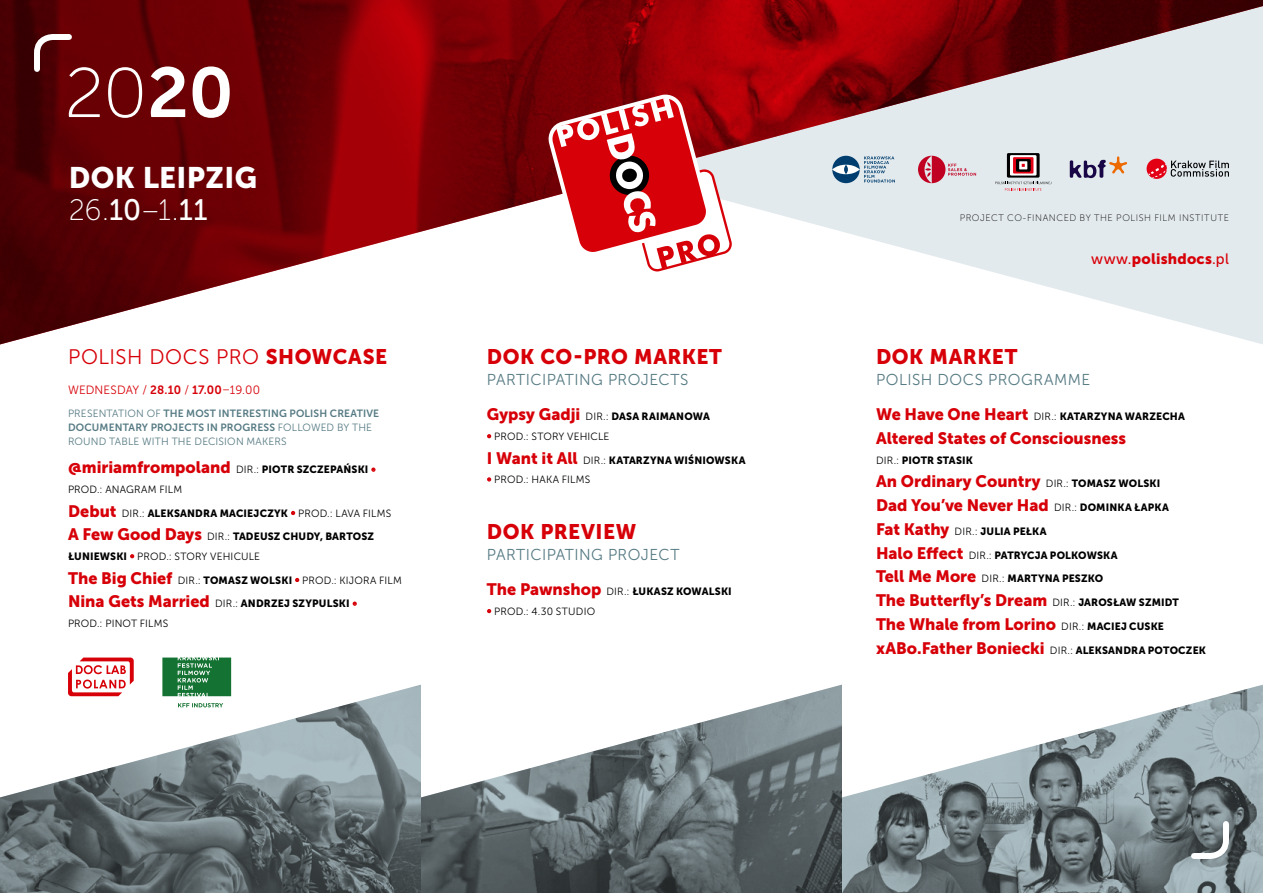
<style>
.page{position:relative;width:1263px;height:893px;background:#fff}
.page>*{position:absolute;margin:0;border:0;box-sizing:border-box;transform-origin:0 0}
.t1{font:29.55px "Museo Sans 900";letter-spacing:.015em;color:#fff}
.t2{font:29.55px "Museo Sans 100";color:#fff}
.t3{font:21px "Museo Sans 900";letter-spacing:.025em;color:#d70008}
.t4{font:21px "Museo Sans 300";letter-spacing:.025em;color:#d70008}
.t5{font:16.5px/23.7px "Museo Sans 900";color:#d70008}
.t6{font:15.75px "Museo Sans 300";letter-spacing:.03em;color:#557a83}
.t7{font:15px "Museo Sans 900";letter-spacing:.015em;color:#d70008}
.t8{font:12px "Museo Sans 300";letter-spacing:.01em;color:#d70008}
.t9{font:10.5px "Museo Sans 900";letter-spacing:.015em;color:#000}
.t10{font:10.5px "Museo Sans 300";letter-spacing:.015em;color:#000}
.t11{font:10.5px/14.2px "Museo Sans 700";letter-spacing:.015em;color:#557a83}
.t12{font:10.5px "Museo Sans 300";letter-spacing:.02em;color:#557a83}
.t13{font:9.45px "Museo Sans 100";letter-spacing:.06em;color:#000}
.s1{font-family:"Museo Sans 500"}
.s2{font-family:"Museo Sans 900"}
.s3{font-family:"Museo Sans 700"}
.s4{font-family:"Museo Sans 300"}
.s5{font-family:"Museo Sans 300";font-size:10.5px;color:#000}
.s6{font-size:10.5px;color:#000}
.s7{font-family:"Museo Sans 300";font-size:10.5px}
.s8{font-family:"Museo Sans 900";font-size:16.5px;color:#d70008}
.s9{color:#d70008}
.s10{font-size:16.5px;color:#d70008}
.s11{font-family:"Museo Sans 300";color:#d70008}
</style>
<div class="page">
<img style="left:842px;top:685px;width:421px;height:208px">
<svg style="left:421px;top:685px;width:421px;height:208px"></svg>
<svg style="left:0;top:685px;width:421px;height:208px"></svg>
<img style="left:0;top:0;width:1263px;height:344px">
<svg style="left:548px;top:95px;width:184px;height:176px"></svg>
<svg style="left:371px;top:468px;width:5px;height:4px"></svg>
<svg style="left:291px;top:511px;width:4px;height:4px"></svg>
<svg style="left:130px;top:554px;width:4px;height:4px"></svg>
<svg style="left:295px;top:578px;width:4px;height:4px"></svg>
<svg style="left:353px;top:602px;width:4px;height:4px"></svg>
<svg style="left:487px;top:434px;width:4px;height:4px"></svg>
<svg style="left:487px;top:477px;width:4px;height:5px"></svg>
<svg style="left:487px;top:609px;width:4px;height:4px"></svg>
<svg style="left:162px;top:657px;width:69px;height:39px;background:#33844d"></svg>
<svg style="left:178px;top:703px;width:45px;height:4px"></svg>
<svg style="left:68px;top:657px;width:66px;height:39px"></svg>
<svg style="left:31px;top:31px;width:199px;height:87px"></svg>
<svg style="left:1188px;top:818px;width:44px;height:44px"></svg>
<svg style="left:832px;top:156px;width:63px;height:27px;background:#93adc0"></svg>
<div style="left:1007px;top:153px;width:32px;height:25px;background:#000"></div>
<div style="left:1010px;top:155px;width:26px;height:21px;background:#fff"></div>
<div style="left:1013px;top:157px;width:20px;height:17px;background:#e30015"></div>
<svg style="left:1016px;top:159px;width:14px;height:12px"></svg>
<div style="left:1016px;top:159px;width:14px;height:13px;border:1px solid #000"></div>
<svg style="left:1019px;top:161px;width:8px;height:8px"></svg>
<svg style="left:995px;top:182px;width:56px;height:9px"></svg>
<svg style="left:1070px;top:156px;width:57px;height:22px"></svg>
<svg style="left:1146px;top:159px;width:21px;height:20px"></svg>
<svg style="left:1148px;top:161px;width:81px;height:17px"></svg>
<svg style="left:918px;top:156px;width:58px;height:27px;background:#d798a6"></svg>
<h1 class="t1" style="left:69px;top:161px;width:190px">DOK LEIPZIG</h1>
<h1 class="t2" style="left:69px;top:194px;width:140px">26.<span class="s1">10</span>–1.<span class="s1">11</span></h1>
<h2 class="t4" style="left:68px;top:346px;width:321px">POLISH DOCS PRO <span class="s2">SHOWCASE</span></h2>
<p class="t8" style="left:68px;top:384px;width:194px">WEDNESDAY / <span class="s3">28.10</span> / <span class="s3">17.00</span>–19.00</p>
<p class="t11" style="left:68px;top:406px;width:313px"><span class="s4">PRESENTATION OF</span> THE MOST INTERESTING POLISH CREATIVE<br>DOCUMENTARY PROJECTS IN PROGRESS <span class="s4">FOLLOWED BY THE</span></p>
<p class="t12" style="left:68px;top:436px;width:220px">ROUND TABLE WITH THE DECISION MAKERS</p>
<h3 class="t5" style="left:68px;top:456px;width:309px">@miriamfrompoland <span class="s5">DIR.:</span> <span class="s6">PIOTR SZCZEPAŃSKI</span> <span class="s7">•</span></h3>
<p class="t10" style="left:68px;top:484px;width:116px">PROD.: ANAGRAM FILM</p>
<p class="t10" style="left:68px;top:507px;width:325px"><span class="s8">Debut</span> DIR.: <span class="s2">ALEKSANDRA MACIEJCZYK</span> <span class="s9">•</span> PROD.: LAVA FILMS</p>
<p class="t9" style="left:68px;top:531px;width:308px"><span class="s10">A Few Good Days</span> <span class="s4">DIR.:</span> TADEUSZ CHUDY, BARTOSZ</p>
<p class="t10" style="left:68px;top:551px;width:194px"><span class="s2">ŁUNIEWSKI</span> <span class="s9">•</span> PROD.: STORY VEHICULE</p>
<p class="t10" style="left:68px;top:574px;width:335px"><span class="s8">The Big Chief</span> DIR.: <span class="s2">TOMASZ WOLSKI</span> <span class="s9">•</span> PROD.: KIJORA FILM</p>
<p class="t9" style="left:68px;top:598px;width:290px"><span class="s10">Nina Gets Married</span> <span class="s4">DIR.:</span> ANDRZEJ SZYPULSKI <span class="s11">•</span></p>
<p class="t10" style="left:68px;top:618px;width:102px">PROD.: PINOT FILMS</p>
<h2 class="t3" style="left:487px;top:345px;width:237px">DOK CO‑PRO MARKET</h2>
<h3 class="t6" style="left:487px;top:372px;width:203px">PARTICIPATING PROJECTS</h3>
<p class="t9" style="left:487px;top:411px;width:224px"><span class="s10">Gypsy Gadji</span> <span class="s4">DIR.:</span> DASA RAIMANOWA</p>
<p class="t10" style="left:487px;top:431px;width:124px"><span class="s9">•</span> PROD.: STORY VEHICLE</p>
<p class="t9" style="left:487px;top:454px;width:260px"><span class="s10">I Want it All</span> <span class="s4">DIR.:</span> KATARZYNA WIŚNIOWSKA</p>
<p class="t10" style="left:487px;top:474px;width:105px"><span class="s9">•</span> PROD.: HAKA FILMS</p>
<h2 class="t3" style="left:487px;top:520px;width:151px">DOK PREVIEW</h2>
<h3 class="t6" style="left:487px;top:546px;width:194px">PARTICIPATING PROJECT</h3>
<p class="t9" style="left:487px;top:586px;width:246px"><span class="s10">The Pawnshop</span> <span class="s4">DIR.:</span> ŁUKASZ KOWALSKI</p>
<p class="t10" style="left:487px;top:605px;width:110px"><span class="s9">•</span> PROD.: 4.30 STUDIO</p>
<p class="t13" style="left:960px;top:213px;width:271px">PROJECT CO‑FINANCED BY THE POLISH FILM INSTITUTE</p>
<h3 class="t7" style="left:1091px;top:250px;width:139px"><span class="s1">www.</span>polishdocs<span class="s1">.pl</span></h3>
<h2 class="t3" style="left:876px;top:345px;width:143px">DOK MARKET</h2>
<h3 class="t6" style="left:876px;top:372px;width:216px">POLISH DOCS PROGRAMME</h3>
<p class="t9" style="left:876px;top:411px;width:310px"><span class="s10">We Have One Heart</span> <span class="s4">DIR.:</span> KATARZYNA WARZECHA</p>
<h3 class="t5" style="left:876px;top:426px;width:252px">Altered States of Consciousness</h3>
<p class="t9" style="left:876px;top:454px;width:98px"><span class="s4">DIR.:</span> PIOTR STASIK</p>
<h3 class="t5" style="left:876px;top:470px;width:294px">An Ordinary Country <span class="s5">DIR.:</span> <span class="s6">TOMASZ WOLSKI<br></span>Dad You’ve Never Had <span class="s5">DIR.:</span> <span class="s6">DOMINKA ŁAPKA</span></h3>
<p class="t9" style="left:876px;top:525px;width:172px"><span class="s10">Fat Kathy</span> <span class="s4">DIR.:</span> JULIA PEŁKA</p>
<p class="t9" style="left:876px;top:549px;width:243px"><span class="s10">Halo Effect</span> <span class="s4">DIR.:</span> PATRYCJA POLKOWSKA</p>
<p class="t9" style="left:876px;top:573px;width:229px"><span class="s10">Tell Me More</span> <span class="s4">DIR.:</span> MARTYNA PESZKO</p>
<h3 class="t5" style="left:876px;top:588px;width:332px">The Butterfly’s Dream <span class="s5">DIR.:</span> <span class="s6">JAROSŁAW SZMIDT<br></span>The Whale from Lorino <span class="s5">DIR.:</span> <span class="s6">MACIEJ CUSKE </span>xABo.Father Boniecki <span class="s5">DIR.:</span> <span class="s6">ALEKSANDRA POTOCZEK</span></h3>
</div>
